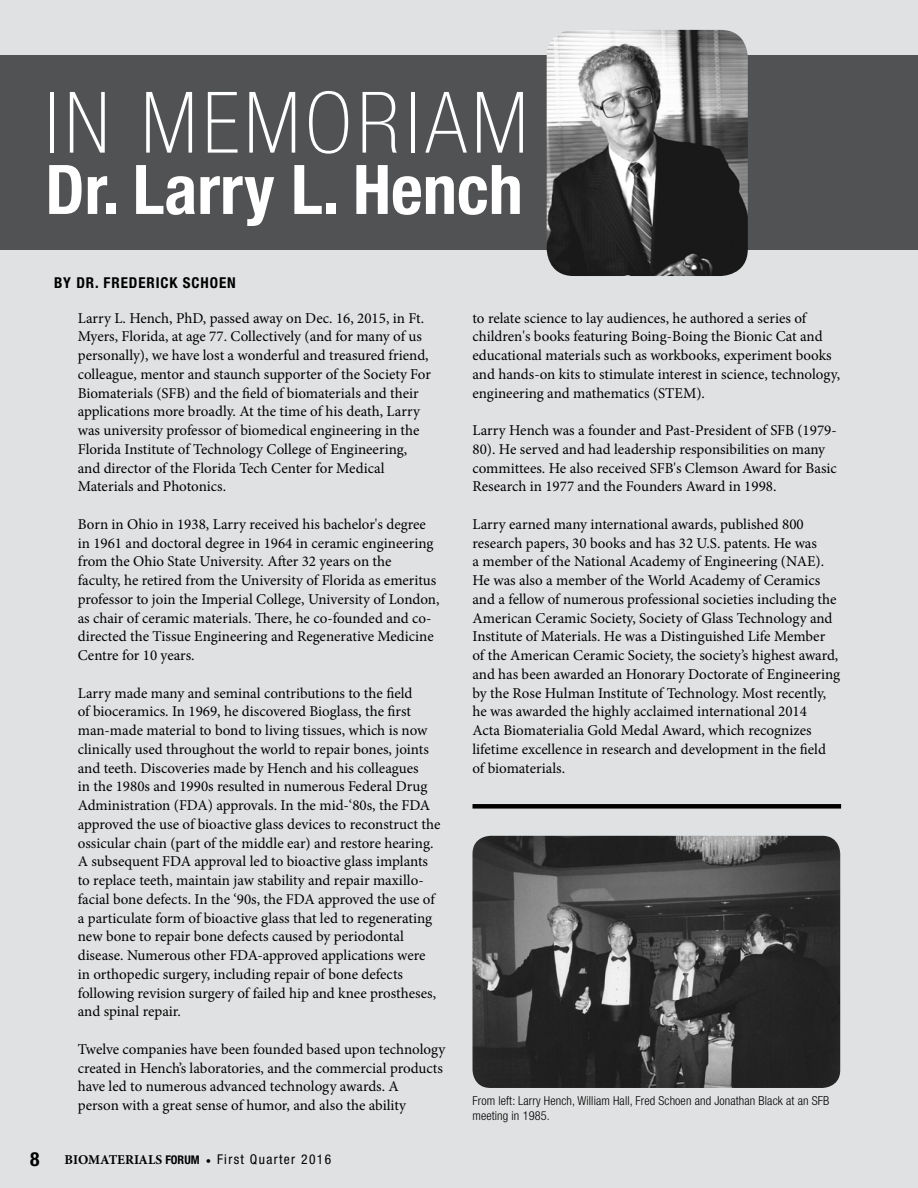
<style>
.page{position:relative;width:918px;height:1188px;background:#e0e1e2}
.page>*{position:absolute;margin:0;border:0;box-sizing:border-box;transform-origin:0 0}
.t1{font:100 condensed 84.9px "Helvetica Neue LT Pro";letter-spacing:.07em;color:#fff}
.t2{font:700 condensed 68.4px "Helvetica Neue LT Pro";color:#fff}
.t3{font:700 condensed 19.5px "Helvetica Neue LT Pro";color:#000}
.t4{font:15px/18.8px "Minion Pro";color:#000}
.t5{font:700 condensed 15px "Helvetica Neue LT Pro";letter-spacing:.06em;color:#000}
.t6{font:condensed 13.5px "Helvetica Neue LT Pro";letter-spacing:.1em;color:#000}
.t7{font:300 condensed 12.3px/14.9px "Helvetica Neue LT Pro";letter-spacing:.01em;color:#000}
.s1{font-family:"Minion Pro";font-weight:700;font-stretch:normal}
.s2{font-weight:700;font-size:12px}
</style>
<div class="page">
<div style="left:473px;top:804px;width:368px;height:5px;background:#000"></div>
<img style="left:472px;top:836px;width:368px;height:252px">
<div style="left:0;top:56px;width:918px;height:194px;background:#515254"></div>
<img style="left:547px;top:30px;width:201px;height:246px">
<h1 class="t1" style="left:45px;top:76px;width:484px">IN MEMORIAM</h1>
<h2 class="t2" style="left:45px;top:148px;width:479px">Dr. Larry L. Hench</h2>
<p class="t5" style="left:54px;top:274px;width:183px">BY DR. FREDERICK SCHOEN</p>
<p class="t4" style="left:78px;top:308px;width:355px">Larry L. Hench, PhD, passed away on Dec. 16, 2015, in Ft.<br>Myers, Florida, at age 77. Collectively (and for many of us personally), we have lost a wonderful and treasured friend, colleague, mentor and staunch supporter of the Society For Biomaterials (SFB) and the field of biomaterials and their applications more broadly. At the time of his death, Larry was university professor of biomedical engineering in the Florida Institute of Technology College of Engineering, and director of the Florida Tech Center for Medical Materials and Photonics.</p>
<p class="t4" style="left:78px;top:515px;width:363px">Born in Ohio in 1938, Larry received his bachelor's degree in 1961 and doctoral degree in 1964 in ceramic engineering from the Ohio State University. After 32 years on the<br>faculty, he retired from the University of Florida as emeritus professor to join the Imperial College, University of London, as chair of ceramic materials. There, he co-founded and co&shy;directed the Tissue Engineering and Regenerative Medicine Centre for 10 years.</p>
<p class="t4" style="left:78px;top:683px;width:364px">Larry made many and seminal contributions to the field<br>of bioceramics. In 1969, he discovered Bioglass, the first man-made material to bond to living tissues, which is now clinically used throughout the world to repair bones, joints and teeth. Discoveries made by Hench and his colleagues<br>in the 1980s and 1990s resulted in numerous Federal Drug Administration (FDA) approvals. In the mid-‘80s, the FDA approved the use of bioactive glass devices to reconstruct the ossicular chain (part of the middle ear) and restore hearing.<br>A subsequent FDA approval led to bioactive glass implants to replace teeth, maintain jaw stability and repair maxillo&shy;facial bone defects. In the ‘90s, the FDA approved the use of a particulate form of bioactive glass that led to regenerating new bone to repair bone defects caused by periodontal disease. Numerous other FDA-approved applications were in orthopedic surgery, including repair of bone defects following revision surgery of failed hip and knee prostheses, and spinal repair.</p>
<p class="t4" style="left:78px;top:1040px;width:369px">Twelve companies have been founded based upon technology created in Hench’s laboratories, and the commercial products have led to numerous advanced technology awards. A<br>person with a great sense of humor, and also the ability</p>
<h3 class="t3" style="left:30px;top:1147px;width:11px">8</h3>
<p class="t6" style="left:64px;top:1152px;width:268px"><span class="s1">BIOMATERIALS</span> <span class="s2">FORUM</span> <span class="s1">•</span> First Quarter 2016</p>
<p class="t4" style="left:472px;top:308px;width:369px">to relate science to lay audiences, he authored a series of children's books featuring Boing-Boing the Bionic Cat and educational materials such as workbooks, experiment books and hands-on kits to stimulate interest in science, technology, engineering and mathematics (STEM).</p>
<p class="t4" style="left:472px;top:421px;width:366px">Larry Hench was a founder and Past-President of SFB (1979- 80). He served and had leadership responsibilities on many committees. He also received SFB's Clemson Award for Basic Research in 1977 and the Founders Award in 1998.</p>
<p class="t4" style="left:472px;top:515px;width:369px">Larry earned many international awards, published 800 research papers, 30 books and has 32 U.S. patents. He was<br>a member of the National Academy of Engineering (NAE).<br>He was also a member of the World Academy of Ceramics and a fellow of numerous professional societies including the American Ceramic Society, Society of Glass Technology and Institute of Materials. He was a Distinguished Life Member of the American Ceramic Society, the society’s highest award, and has been awarded an Honorary Doctorate of Engineering by the Rose Hulman Institute of Technology. Most recently, he was awarded the highly acclaimed international 2014<br>Acta Biomaterialia Gold Medal Award, which recognizes lifetime excellence in research and development in the field of biomaterials.</p>
<p class="t7" style="left:472px;top:1093px;width:358px">From left: Larry Hench, William Hall, Fred Schoen and Jonathan Black at an SFB meeting in 1985.</p>
</div>
